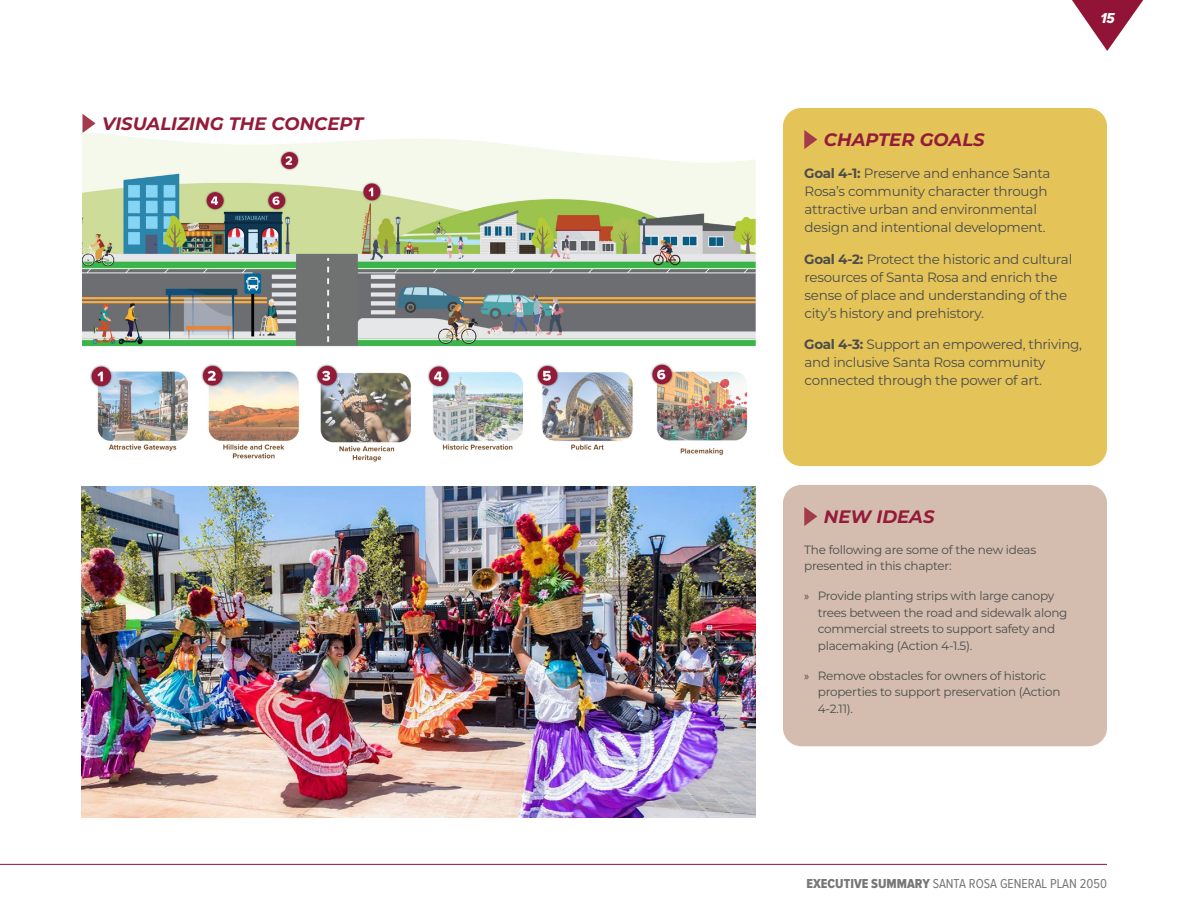
<style>
.page{position:relative;width:1188px;height:918px;background:#fff}
.page>*{position:absolute;margin:0;border:0;box-sizing:border-box;transform-origin:0 0}
.subhead1{font:italic 700 18px "Montserrat";color:#941b3a}
.t1{font:15px "Proxima Nova Cond Extrabld It";color:#fff}
.station_number{font:13.5px/18px "Montserrat";letter-spacing:-.02em;color:#4b4c4d}
.t2{font:13.5px "Proxima Nova Cond";color:#77777a}
.station_number-2{font:12px/16.5px "Montserrat";letter-spacing:-.02em;color:#4b4c4d}
.s1{font-weight:700}
.s2{font-family:"Myriad Pro"}
.s3{font-family:"Proxima Nova Cond Extrabld"}
</style>
<div class="page">
<hr style="left:0;top:864px;width:1107px;height:1px;background:#911436">
<svg style="left:1072px;top:0;width:72px;height:51px"></svg>
<div style="left:783px;top:108px;width:324px;height:358px;background:#e4c458;border-radius:18px"></div>
<svg style="left:804px;top:130px;width:13px;height:19px"></svg>
<div style="left:783px;top:485px;width:324px;height:261px;background:#d4bdae;border-radius:18px"></div>
<svg style="left:804px;top:507px;width:13px;height:19px"></svg>
<img style="left:82px;top:133px;width:674px;height:213px">
<svg style="left:82px;top:114px;width:14px;height:19px"></svg>
<img style="left:90px;top:364px;width:321px;height:98px">
<img style="left:427px;top:363px;width:321px;height:92px">
<img style="left:81px;top:486px;width:675px;height:332px">
<p class="subhead1" style="left:102px;top:111px;width:263px">VISUALIZING THE CONCEPT</p>
<p class="t1" style="left:1100px;top:9px;width:16px">15</p>
<p class="subhead1" style="left:824px;top:127px;width:162px">CHAPTER GOALS</p>
<p class="station_number" style="left:804px;top:164px;width:248px"><span class="s1">Goal 4-1:</span> Preserve and enhance Santa Rosa’s community character through attractive urban and environmental design and intentional development.</p>
<p class="station_number" style="left:804px;top:250px;width:270px"><span class="s1">Goal 4-2:</span> Protect the historic and cultural resources of Santa Rosa and enrich the sense of place and understanding of the city’s history and prehistory.</p>
<p class="station_number" style="left:804px;top:335px;width:279px"><span class="s1">Goal 4-3:</span> Support an empowered, thriving, and inclusive Santa Rosa community connected through the power of art.</p>
<p class="subhead1" style="left:824px;top:504px;width:112px">NEW IDEAS</p>
<p class="station_number-2" style="left:804px;top:541px;width:234px">The following are some of the new ideas presented in this chapter:</p>
<p class="station_number-2" style="left:818px;top:587px;width:251px;text-indent:-14px"><span class="s2">»</span> Provide planting strips with large canopy trees between the road and sidewalk along commercial streets to support safety and placemaking (Action 4-1.5).</p>
<p class="station_number-2" style="left:818px;top:667px;width:244px;text-indent:-14px"><span class="s2">»</span> Remove obstacles for owners of historic properties to support preservation (Action<br>4-2.11).</p>
<p class="t2" style="left:807px;top:877px;width:302px"><span class="s3">EXECUTIVE SUMMARY</span> SANTA ROSA GENERAL PLAN 2050</p>
</div>
